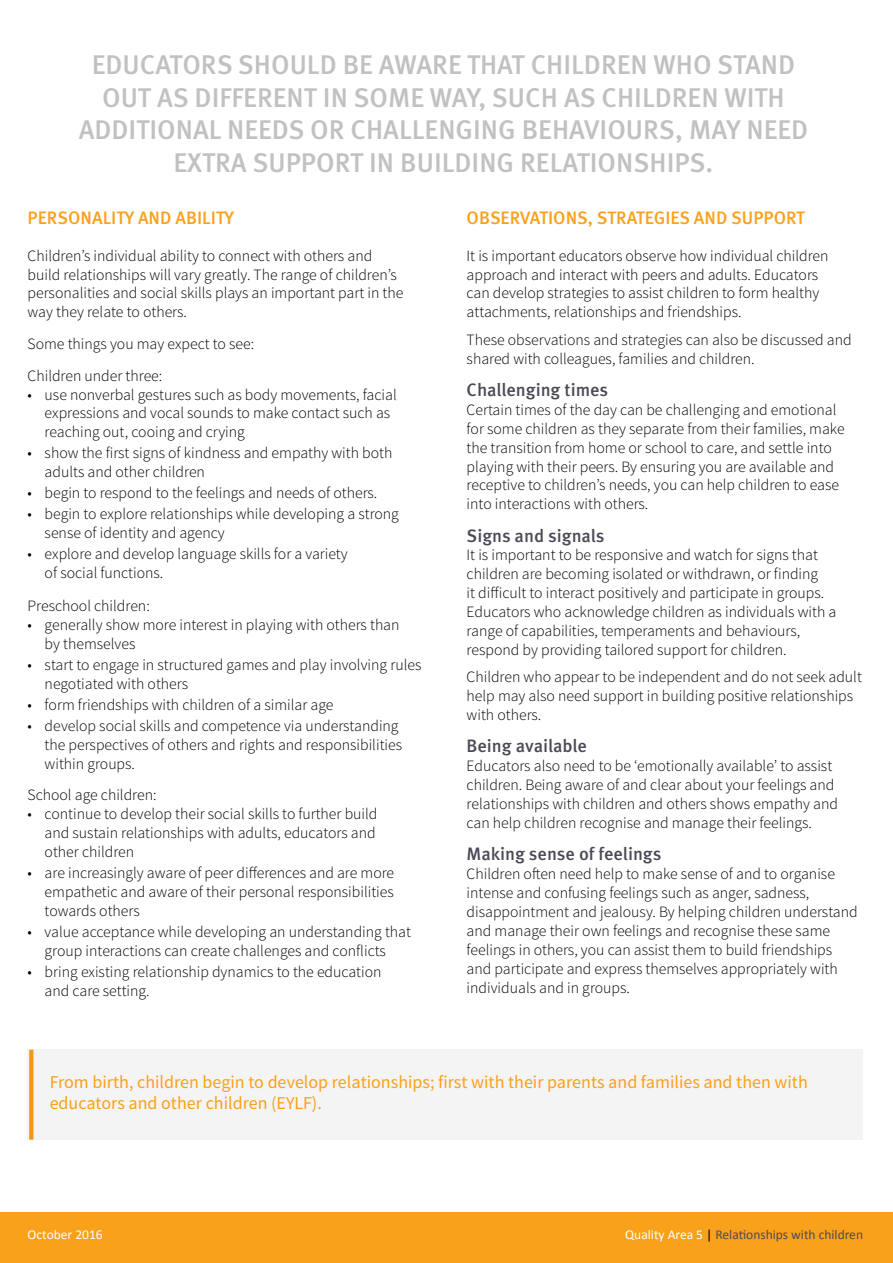
<style>
.page{position:relative;width:893px;height:1263px;background:#fff}
.page>*{position:absolute;margin:0;border:0;box-sizing:border-box;transform-origin:0 0}
.t1{font:500 27px/32.4px "Meta Pro";color:#c2c1c0;text-align:center}
.t2{font:18px/21.6px "Source Sans Pro";color:#f9a01b}
.t3{font:500 18px "Meta Pro";color:#4a4a56}
.t4{font:500 18px "Meta Pro";color:#faa11b}
.t5{font:300 15.75px/18.9px "Source Sans Pro";color:#000}
.t6{font:13.5px "Calibri";color:#4b4a56}
.t7{font:13.5px "Calibri";color:#fff}
.s1{color:#fff}
.s2{color:#000}
</style>
<div class="page">
<div style="left:0;top:1212px;width:893px;height:51px;background:#faa11b"></div>
<div style="left:28px;top:1050px;width:835px;height:90px;background:#f5f4f4"></div>
<svg style="left:29px;top:1050px;width:4px;height:90px"></svg>
<h1 class="t1" style="left:79px;top:50px;width:731px">EDUCATORS SHOULD BE AWARE THAT CHILDREN WHO STAND OUT AS DIFFERENT IN SOME WAY, SUCH AS CHILDREN WITH ADDITIONAL NEEDS OR CHALLENGING BEHAVIOURS, MAY NEED EXTRA SUPPORT IN BUILDING RELATIONSHIPS.</h1>
<p class="t4" style="left:28px;top:206px;width:208px">PERSONALITY AND ABILITY</p>
<p class="t5" style="left:28px;top:246px;width:377px">Children’s individual ability to connect with others and build relationships will vary greatly. The range of children’s personalities and social skills plays an important part in the way they relate to others.</p>
<p class="t5" style="left:28px;top:328px;width:228px;line-height:31.7px">Some things you may expect to see:<br>Children under three:</p>
<p class="t5" style="left:45px;top:385px;width:354px;text-indent:-17px">• use nonverbal gestures such as body movements, facial expressions and vocal sounds to make contact such as reaching out, cooing and crying</p>
<p class="t5" style="left:45px;top:444px;width:349px;text-indent:-17px">• show the first signs of kindness and empathy with both adults and other children</p>
<p class="t5" style="left:28px;top:484px;width:351px">• begin to respond to the feelings and needs of others.</p>
<p class="t5" style="left:45px;top:505px;width:356px;text-indent:-17px">• begin to explore relationships while developing a strong sense of identity and agency</p>
<p class="t5" style="left:45px;top:545px;width:304px;text-indent:-17px">• explore and develop language skills for a variety of social functions.</p>
<p class="t5" style="left:28px;top:597px;width:124px">Preschool children:</p>
<p class="t5" style="left:45px;top:615px;width:356px;text-indent:-17px">• generally show more interest in playing with others than by themselves</p>
<p class="t5" style="left:45px;top:655px;width:378px;text-indent:-17px">• start to engage in structured games and play involving rules negotiated with others</p>
<p class="t5" style="left:28px;top:695px;width:307px">• form friendships with children of a similar age</p>
<p class="t5" style="left:45px;top:716px;width:359px;text-indent:-17px">• develop social skills and competence via understanding the perspectives of others and rights and responsibilities within groups.</p>
<p class="t5" style="left:28px;top:786px;width:130px">School age children:</p>
<p class="t5" style="left:45px;top:805px;width:334px;text-align:justify;text-indent:-17px">• continue to develop their social skills to further build and sustain relationships with adults, educators and other children</p>
<p class="t5" style="left:45px;top:864px;width:351px;text-align:justify;text-indent:-17px">• are increasingly aware of peer differences and are more empathetic and aware of their personal responsibilities towards others</p>
<p class="t5" style="left:28px;top:922px;width:385px;text-align:center">• value acceptance while developing an understanding that group interactions can create challenges and conflicts</p>
<p class="t5" style="left:45px;top:962px;width:338px;text-indent:-17px">• bring existing relationship dynamics to the education and care setting.</p>
<p class="t4" style="left:467px;top:206px;width:340px">OBSERVATIONS, STRATEGIES AND SUPPORT</p>
<p class="t5" style="left:467px;top:246px;width:363px">It is important educators observe how individual children approach and interact with peers and adults. Educators can develop strategies to assist children to form healthy attachments, relationships and friendships.</p>
<p class="t5" style="left:467px;top:330px;width:387px">These observations and strategies can also be discussed and shared with colleagues, families and children.</p>
<p class="t3" style="left:467px;top:378px;width:143px">Challenging times</p>
<p class="t5" style="left:467px;top:400px;width:379px">Certain times of the day can be challenging and emotional for some children as they separate from their families, make the transition from home or school to care, and settle into playing with their peers. By ensuring you are available and receptive to children’s needs, you can help children to ease into interactions with others.</p>
<p class="t3" style="left:467px;top:524px;width:140px">Signs and signals</p>
<p class="t5" style="left:467px;top:546px;width:371px">It is important to be responsive and watch for signs that children are becoming isolated or withdrawn, or finding<br>it difficult to interact positively and participate in groups.<br>Educators who acknowledge children as individuals with a range of capabilities, temperaments and behaviours, respond by providing tailored support for children.</p>
<p class="t5" style="left:467px;top:668px;width:397px">Children who appear to be independent and do not seek adult help may also need support in building positive relationships with others.</p>
<p class="t3" style="left:467px;top:735px;width:122px">Being available</p>
<p class="t5" style="left:467px;top:757px;width:373px">Educators also need to be ‘emotionally available’ to assist children. Being aware of and clear about your feelings and relationships with children and others shows empathy and can help children recognise and manage their feelings.</p>
<p class="t3" style="left:467px;top:843px;width:196px">Making sense of feelings</p>
<p class="t5" style="left:467px;top:865px;width:393px">Children often need help to make sense of and to organise intense and confusing feelings such as anger, sadness, disappointment and jealousy. By helping children understand and manage their own feelings and recognise these same feelings in others, you can assist them to build friendships and participate and express themselves appropriately with individuals and in groups.</p>
<p class="t2" style="left:50px;top:1071px;width:760px">From birth, children begin to develop relationships; first with their parents and families and then with educators and other children (EYLF).</p>
<p class="t7" style="left:28px;top:1226px;width:77px">October 2016</p>
<p class="t6" style="left:625px;top:1226px;width:239px"><span class="s1">Quality Area 5</span> <span class="s2">|</span> Relationships with children</p>
</div>
